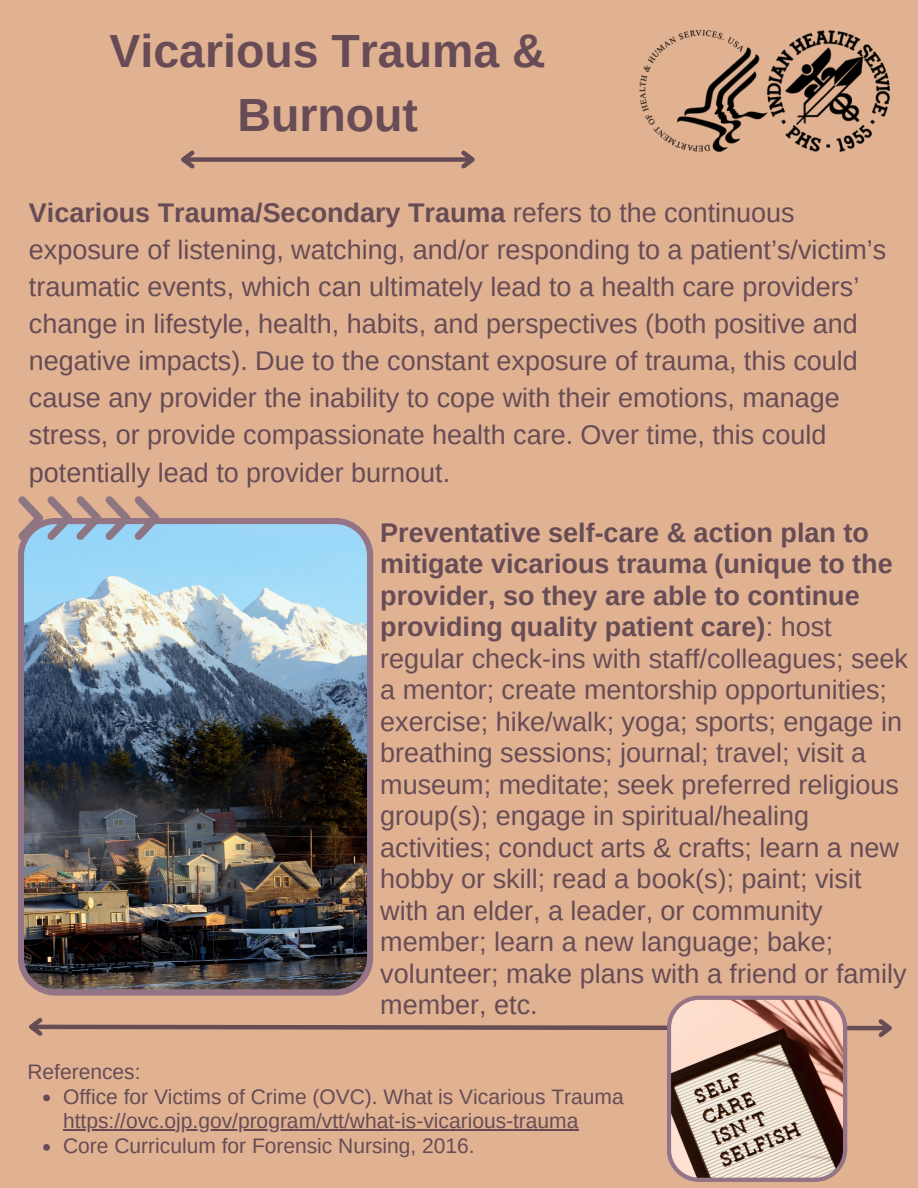
<style>
.page{position:relative;width:918px;height:1188px;background:#e0b292}
.page>*{position:absolute;margin:0;border:0;box-sizing:border-box;transform-origin:0 0}
.t1{font:700 46.5px/64.2px "Arimo";color:#674c56;text-align:center}
.t2{font:27px/31.5px "Arimo";color:#674c56}
.t3{font:21px/24.8px "Arimo";color:#674c56}
.s1{font-weight:700}
</style>
<div class="page">
<img style="left:639px;top:29px;width:252px;height:123px">
<img style="left:18px;top:518px;width:355px;height:478px">
<svg style="left:18px;top:496px;width:142px;height:44px"></svg>
<div style="left:183px;top:157px;width:290px;height:5px;background:#674c56"></div>
<svg style="left:181px;top:150px;width:18px;height:19px"></svg>
<svg style="left:457px;top:150px;width:18px;height:19px"></svg>
<svg style="left:29px;top:996px;width:863px;height:186px"></svg>
<p class="t1" style="left:110px;top:19px;width:438px">Vicarious Trauma &amp;<br>Burnout</p>
<p class="t2" style="left:29px;top:194px;width:859px;line-height:37.2px"><span class="s1">Vicarious Trauma/Secondary Trauma</span> refers to the continuous exposure of listening, watching, and/or responding to a patient’s/victim’s traumatic events, which can ultimately lead to a health care providers’ change in lifestyle, health, habits, and perspectives (both positive and negative impacts). Due to the constant exposure of trauma, this could cause any provider the inability to cope with their emotions, manage stress, or provide compassionate health care. Over time, this could potentially lead to provider burnout.</p>
<p class="t3" style="left:27px;top:1059px;width:115px">References:</p>
<p class="t2" style="left:380px;top:516px;width:529px"><span class="s1">Preventative self-care &amp; action plan to mitigate vicarious trauma (unique to the provider, so they are able to continue providing quality patient care)</span>: host regular check-ins with staff/colleagues; seek a mentor; create mentorship opportunities; exercise; hike/walk; yoga; sports; engage in breathing sessions; journal; travel; visit a museum; meditate; seek preferred religious group(s); engage in spiritual/healing activities; conduct arts &amp; crafts; learn a new hobby or skill; read a book(s); paint; visit with an elder, a leader, or community member; learn a new language; bake; volunteer; make plans with a friend or family member, etc.</p>
<p class="t3" style="left:63px;top:1084px;width:562px">Office for Victims of Crime (OVC). What is Vicarious Trauma https://ovc.ojp.gov/program/vtt/what-is-vicarious-trauma</p>
<p class="t3" style="left:63px;top:1133px;width:413px">Core Curriculum for Forensic Nursing, 2016.</p>
</div>
